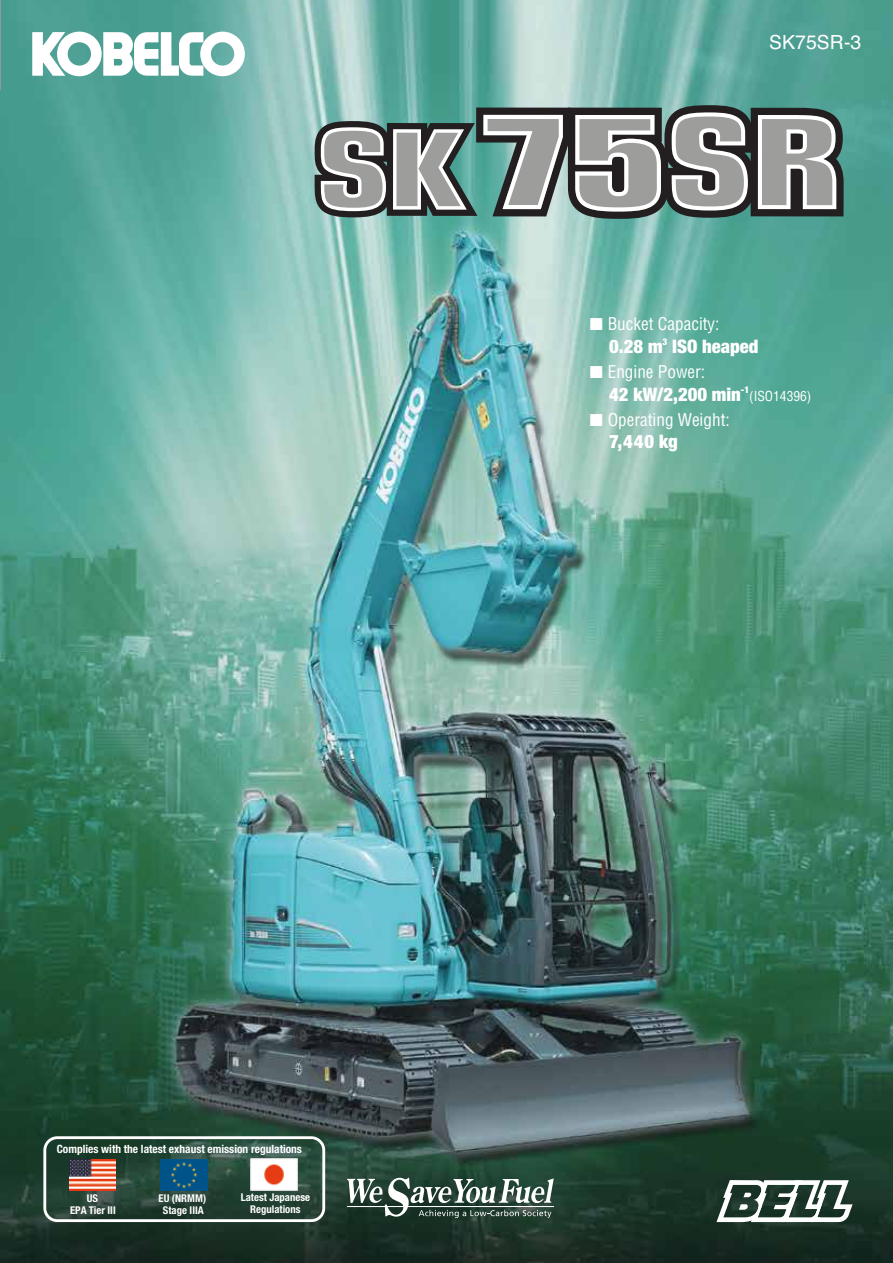
<style>
.page{position:relative;width:893px;height:1263px;background:#fff}
.page>*{position:absolute;margin:0;border:0;box-sizing:border-box;transform-origin:0 0}
.t1{font:19.5px "Helvetica";color:#fff}
.t2{font:900 condensed 18.6px "Helvetica Neue";color:#fff}
.t3{font:condensed 17.25px "Helvetica";color:#fff}
.t4{font:condensed 13.5px "Helvetica";color:#fff}
.t5{font:700 condensed 11.4px "Helvetica Neue";color:#fff}
.t6{font:700 condensed 10.65px/12.1px "Helvetica Neue";color:#fff;text-align:center}
</style>
<div class="page">
<img style="left:0;top:0;width:893px;height:1263px">
<hr style="left:0;top:0;width:1px;height:89px;background:#939598">
<svg style="left:347px;top:1177px;width:207px;height:41px"></svg>
<div style="left:43px;top:1136px;width:282px;height:86px;border:3px solid #fff;border-radius:13px"></div>
<img style="left:69px;top:1159px;width:47px;height:31px">
<img style="left:161px;top:1159px;width:46px;height:31px">
<img style="left:250px;top:1159px;width:48px;height:31px">
<svg style="left:32px;top:32px;width:213px;height:44px"></svg>
<svg style="left:315px;top:105px;width:529px;height:114px;background:#838e8c"></svg>
<svg style="left:716px;top:1180px;width:137px;height:42px"></svg>
<p class="t5" style="left:57px;top:1140px;width:247px">Complies with the latest exhaust emission regulations</p>
<p class="t6" style="left:70px;top:1191px;width:47px">US<br>EPA Tier III</p>
<p class="t6" style="left:241px;top:1190px;width:71px">Latest Japanese<br>Regulations</p>
<p class="t6" style="left:159px;top:1191px;width:49px">EU (NRMM)<br>Stage IIIA</p>
<h1 class="t1" style="left:769px;top:27px;width:94px">SK75SR-3</h1>
<h3 class="t3" style="left:590px;top:313px;width:131px">■ Bucket Capacity:</h3>
<h2 class="t2" style="left:609px;top:331px;width:151px">0.28 m<sup>3</sup> ISO heaped</h2>
<h3 class="t3" style="left:590px;top:361px;width:117px">■ Engine Power:</h3>
<h2 class="t2" style="left:609px;top:379px;width:141px">42 kW/2,200 min<sup>-1</sup></h2>
<p class="t4" style="left:749px;top:387px;width:64px">(ISO14396)</p>
<h3 class="t3" style="left:590px;top:409px;width:141px">■ Operating Weight:</h3>
<h2 class="t2" style="left:609px;top:426px;width:70px">7,440 kg</h2>
</div>
